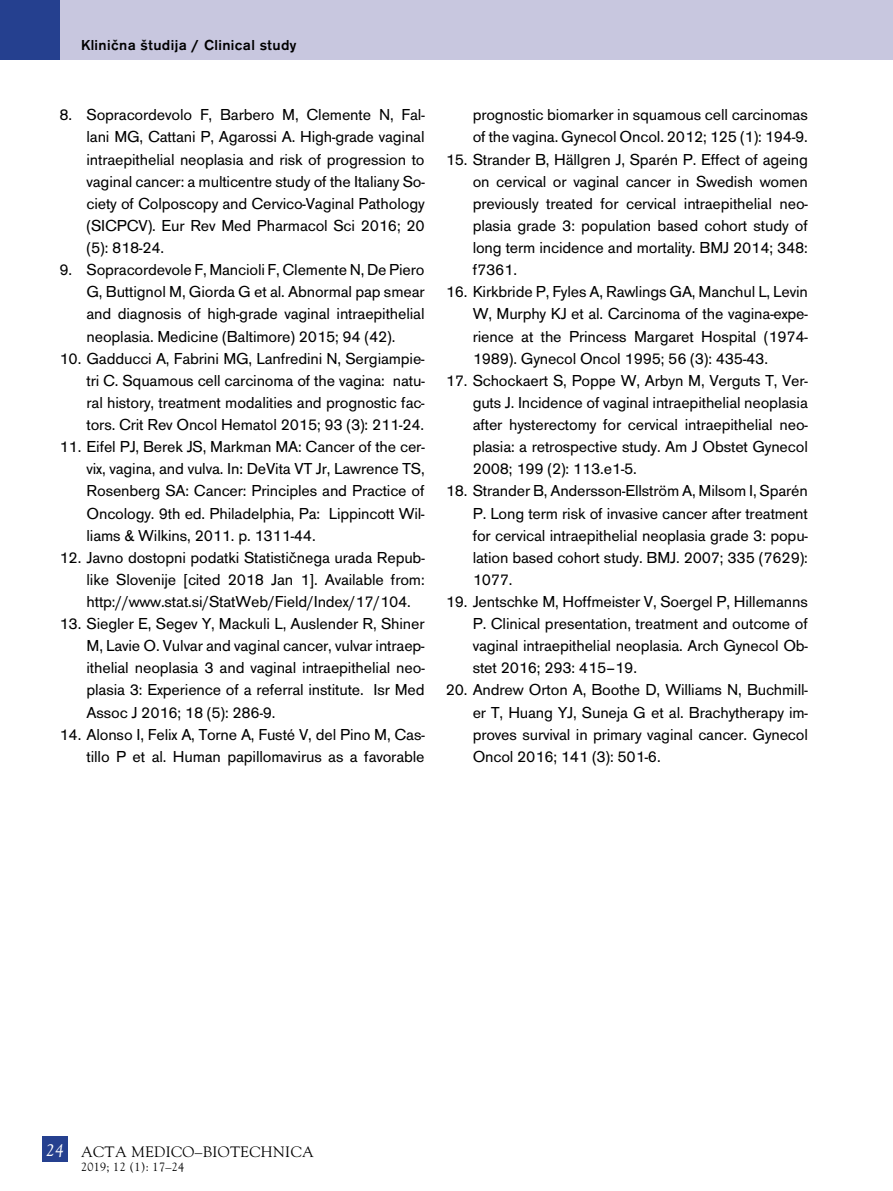
<style>
.page{position:relative;width:893px;height:1191px;background:#fff}
.page>*{position:absolute;margin:0;border:0;box-sizing:border-box;transform-origin:0 0}
.t1{font:16.5px/22px "Accius TCE";letter-spacing:-.01em;color:#000;text-align:justify}
.t2{font:500 15px "Accius TCE";letter-spacing:.025em;color:#000}
.t3{font:15px "MM Goudy";letter-spacing:.025em;color:#000}
.t4{font:12px "MM Goudy";letter-spacing:.025em;color:#000}
.s1{font-family:"Goudy Old Sty TCE";font-style:italic;font-size:18px;color:#fff}
</style>
<div class="page">
<div style="left:42px;top:1135px;width:26px;height:26px;background:#25408f"></div>
<div style="left:60px;top:0;width:833px;height:60px;background:#c8c7df"></div>
<div style="left:0;top:0;width:60px;height:60px;background:#25408f"></div>
<p class="t2" style="left:81px;top:36px;width:217px">Klinična študija / Clinical study</p>
<p class="t1" style="left:87px;top:104px;width:340px;text-indent:-27px">8. Sopracordevolo F, Barbero M, Clemente N, Fal&shy;lani MG, Cattani P, Agarossi A. High-grade vaginal intraepithelial neoplasia and risk of progression to vaginal cancer: a multicentre study of the Italiany So&shy;ciety of Colposcopy and Cervico-Vaginal Pathology (SICPCV). Eur Rev Med Pharmacol Sci 2016; 20 (5): 818-24.</p>
<p class="t1" style="left:87px;top:259px;width:340px;text-indent:-27px">9. Sopracordevole F, Mancioli F, Clemente N, De Piero G, Buttignol M, Giorda G et al. Abnormal pap smear and diagnosis of high-grade vaginal intraepithelial neoplasia. Medicine (Baltimore) 2015; 94 (42).</p>
<p class="t1" style="left:87px;top:347px;width:340px;text-indent:-27px">10. Gadducci A, Fabrini MG, Lanfredini N, Sergiampie&shy;tri C. Squamous cell carcinoma of the vagina: natu&shy;ral history, treatment modalities and prognostic fac&shy;tors. Crit Rev Oncol Hematol 2015; 93 (3): 211-24.</p>
<p class="t1" style="left:87px;top:436px;width:340px;text-indent:-27px">11. Eifel PJ, Berek JS, Markman MA: Cancer of the cer&shy;vix, vagina, and vulva. In: DeVita VT Jr, Lawrence TS, Rosenberg SA: Cancer: Principles and Practice of Oncology. 9th ed. Philadelphia, Pa: Lippincott Wil&shy;liams &amp; Wilkins, 2011. p. 1311-44.</p>
<p class="t1" style="left:87px;top:546px;width:340px;text-indent:-27px">12. Javno dostopni podatki Statističnega urada Repub&shy;like Slovenije [cited 2018 Jan 1]. Available from: http://www.stat.si/StatWeb/Field/Index/17/104.</p>
<p class="t1" style="left:87px;top:613px;width:340px;text-indent:-27px">13. Siegler E, Segev Y, Mackuli L, Auslender R, Shiner M, Lavie O. Vulvar and vaginal cancer, vulvar intraep&shy;ithelial neoplasia 3 and vaginal intraepithelial neo&shy;plasia 3: Experience of a referral institute. Isr Med Assoc J 2016; 18 (5): 286-9.</p>
<p class="t1" style="left:60px;top:723px;width:367px;text-align:right">14. Alonso I, Felix A, Torne A, Fusté V, del Pino M, Cas&shy;tillo P et al. Human papillomavirus as a favorable</p>
<p class="t1" style="left:473px;top:104px;width:337px">prognostic biomarker in squamous cell carcinomas of the vagina. Gynecol Oncol. 2012; 125 (1): 194-9.</p>
<p class="t1" style="left:473px;top:148px;width:337px;text-indent:-27px">15. Strander B, Hällgren J, Sparén P. Effect of ageing on cervical or vaginal cancer in Swedish women previously treated for cervical intraepithelial neo&shy;plasia grade 3: population based cohort study of long term incidence and mortality. BMJ 2014; 348: f7361.</p>
<p class="t1" style="left:473px;top:281px;width:337px;text-indent:-27px">16. Kirkbride P, Fyles A, Rawlings GA, Manchul L, Levin W, Murphy KJ et al. Carcinoma of the vagina-expe&shy;rience at the Princess Margaret Hospital (1974- 1989). Gynecol Oncol 1995; 56 (3): 435-43.</p>
<p class="t1" style="left:473px;top:369px;width:337px;text-indent:-27px">17. Schockaert S, Poppe W, Arbyn M, Verguts T, Ver&shy;guts J. Incidence of vaginal intraepithelial neoplasia after hysterectomy for cervical intraepithelial neo&shy;plasia: a retrospective study. Am J Obstet Gynecol 2008; 199 (2): 113.e1-5.</p>
<p class="t1" style="left:473px;top:480px;width:337px;text-indent:-27px">18. Strander B, Andersson-Ellström A, Milsom I, Sparén P. Long term risk of invasive cancer after treatment for cervical intraepithelial neoplasia grade 3: popu&shy;lation based cohort study. BMJ. 2007; 335 (7629):<br>1077.</p>
<p class="t1" style="left:473px;top:591px;width:337px;text-indent:-27px">19. Jentschke M, Hoffmeister V, Soergel P, Hillemanns P. Clinical presentation, treatment and outcome of vaginal intraepithelial neoplasia. Arch Gynecol Ob&shy;stet 2016; 293: 415–19.</p>
<p class="t1" style="left:473px;top:679px;width:337px;text-indent:-27px">20. Andrew Orton A, Boothe D, Williams N, Buchmill&shy;er T, Huang YJ, Suneja G et al. Brachytherapy im&shy;proves survival in primary vaginal cancer. Gynecol Oncol 2016; 141 (3): 501-6.</p>
<p class="t3" style="left:46px;top:1142px;width:269px"><span class="s1">24</span> ACTA MEDICO–BIOTECHNICA</p>
<p class="t4" style="left:81px;top:1159px;width:105px">2019; 12 (1): 17–24</p>
</div>
